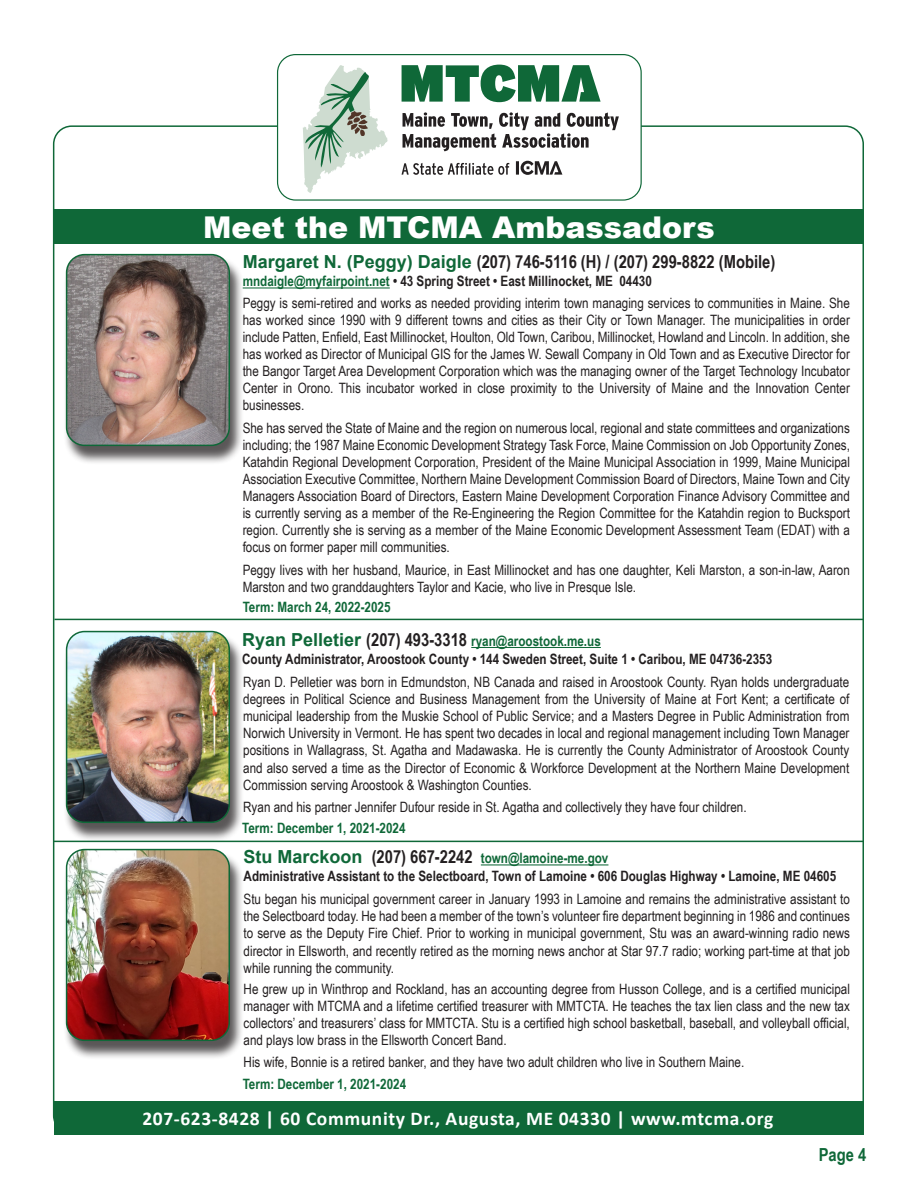
<style>
.page{position:relative;width:918px;height:1188px;background:#fff}
.page>*{position:absolute;margin:0;border:0;box-sizing:border-box;transform-origin:0 0}
.t1{font:900 30px "Arial";color:#fff}
.t2{font:700 19.5px "Calibri";letter-spacing:.03em;color:#fff}
.t3{font:700 18px "Arial Narrow";color:#231f20}
.t4{font:700 18px "Arial Narrow";color:#0f6838}
.t5{font:14.25px/17.1px "Arial Narrow";color:#231f20;text-align:justify}
.t6{font:700 14.25px "Arial Narrow";color:#231f20}
.t7{font:700 14.25px "Arial Narrow";color:#0f6838}
.s1{font-family:"Arial";color:#0f6838}
.s2{color:#0f6838}
.s3{font-family:"Arial";font-size:18px}
.s4{font-size:18px;color:#231f20}
</style>
<div class="page">
<div style="left:54px;top:1101px;width:810px;height:34px;background:#0f6838"></div>
<div style="left:54px;top:209px;width:810px;height:35px;background:#0f6838"></div>
<hr style="left:243px;top:287px;width:147px;height:2px;background:#0f6838">
<div style="left:63px;top:256px;width:180px;height:209px;background:#231f20;opacity:.75"></div>
<img style="left:67px;top:255px;width:162px;height:190px">
<div style="left:66px;top:254px;width:164px;height:192px;border:2px solid #0f6838;border-radius:18px"></div>
<hr style="left:54px;top:619px;width:810px;height:1px;background:#0f6838">
<hr style="left:481px;top:864px;width:127px;height:1px;background:#0f6838">
<div style="left:63px;top:851px;width:180px;height:209px;background:#231f20;opacity:.75"></div>
<img style="left:67px;top:850px;width:162px;height:190px">
<div style="left:66px;top:849px;width:164px;height:192px;border:2px solid #0f6838;border-radius:18px"></div>
<hr style="left:54px;top:841px;width:810px;height:1px;background:#0f6838">
<svg style="left:403px;top:112px;width:216px;height:39px"></svg>
<svg style="left:516px;top:161px;width:46px;height:14px"></svg>
<svg style="left:402px;top:163px;width:107px;height:12px"></svg>
<svg style="left:402px;top:65px;width:199px;height:37px"></svg>
<svg style="left:303px;top:65px;width:85px;height:128px"></svg>
<div style="left:277px;top:54px;width:365px;height:147px;border:1px solid #0f6838;border-radius:18px"></div>
<div style="left:63px;top:633px;width:180px;height:209px;background:#231f20;opacity:.75"></div>
<img style="left:67px;top:632px;width:162px;height:190px">
<div style="left:66px;top:631px;width:164px;height:192px;border:2px solid #0f6838;border-radius:18px"></div>
<hr style="left:471px;top:647px;width:130px;height:1px;background:#0f6838">
<p class="t1" style="left:203px;top:205px;width:513px">Meet the MTCMA Ambassadors</p>
<p class="t3" style="left:243px;top:249px;width:534px"><span class="s1">Margaret N. (Peggy) Daigle</span> (207) 746-5116 (H) / (207) 299-8822 (Mobile)</p>
<p class="t6" style="left:243px;top:271px;width:411px"><span class="s2">mndaigle@myfairpoint.net</span> • 43 Spring Street • East Millinocket, ME 04430</p>
<p class="t5" style="left:243px;top:293px;width:609px">Peggy is semi-retired and works as needed providing interim town managing services to communities in Maine. She has worked since 1990 with 9 different towns and cities as their City or Town Manager. The municipalities in order include Patten, Enfield, East Millinocket, Houlton, Old Town, Caribou, Millinocket, Howland and Lincoln. In addition, she has worked as Director of Municipal GIS for the James W. Sewall Company in Old Town and as Executive Director for the Bangor Target Area Development Corporation which was the managing owner of the Target Technology Incubator Center in Orono. This incubator worked in close proximity to the University of Maine and the Innovation Center businesses.</p>
<p class="t5" style="left:243px;top:419px;width:609px">She has served the State of Maine and the region on numerous local, regional and state committees and organizations including; the 1987 Maine Economic Development Strategy Task Force, Maine Commission on Job Opportunity Zones, Katahdin Regional Development Corporation, President of the Maine Municipal Association in 1999, Maine Municipal Association Executive Committee, Northern Maine Development Commission Board of Directors, Maine Town and City Managers Association Board of Directors, Eastern Maine Development Corporation Finance Advisory Committee and is currently serving as a member of the Re-Engineering the Region Committee for the Katahdin region to Bucksport region. Currently she is serving as a member of the Maine Economic Development Assessment Team (EDAT) with a focus on former paper mill communities.</p>
<p class="t5" style="left:243px;top:561px;width:609px">Peggy lives with her husband, Maurice, in East Millinocket and has one daughter, Keli Marston, a son-in-law, Aaron<br>Marston and two granddaughters Taylor and Kacie, who live in Presque Isle.</p>
<p class="t7" style="left:243px;top:596px;width:149px">Term: March 24, 2022-2025</p>
<p class="t7" style="left:242px;top:630px;width:360px"><span class="s3">Ryan Pelletier</span> <span class="s4">(207) 493-3318</span> ryan@aroostook.me.us</p>
<p class="t6" style="left:242px;top:648px;width:532px">County Administrator, Aroostook County • 144 Sweden Street, Suite 1 • Caribou, ME 04736-2353</p>
<p class="t5" style="left:243px;top:673px;width:608px">Ryan D. Pelletier was born in Edmundston, NB Canada and raised in Aroostook County. Ryan holds undergraduate degrees in Political Science and Business Management from the University of Maine at Fort Kent; a certificate of municipal leadership from the Muskie School of Public Service; and a Masters Degree in Public Administration from Norwich University in Vermont. He has spent two decades in local and regional management including Town Manager positions in Wallagrass, St. Agatha and Madawaska. He is currently the County Administrator of Aroostook County and also served a time as the Director of Economic &amp; Workforce Development at the Northern Maine Development Commission serving Aroostook &amp; Washington Counties.</p>
<p class="t5" style="left:243px;top:798px;width:505px">Ryan and his partner Jennifer Dufour reside in St. Agatha and collectively they have four children.</p>
<p class="t7" style="left:242px;top:818px;width:165px">Term: December 1, 2021-2024</p>
<p class="t7" style="left:244px;top:848px;width:366px"><span class="s3">Stu Marckoon</span> <span class="s4">(207) 667-2242</span> town@lamoine-me.gov</p>
<p class="t6" style="left:244px;top:866px;width:594px">Administrative Assistant to the Selectboard, Town of Lamoine • 606 Douglas Highway • Lamoine, ME 04605</p>
<p class="t5" style="left:244px;top:890px;width:608px">Stu began his municipal government career in January 1993 in Lamoine and remains the administrative assistant to the Selectboard today. He had been a member of the town’s volunteer fire department beginning in 1986 and continues to serve as the Deputy Fire Chief. Prior to working in municipal government, Stu was an award-winning radio news director in Ellsworth, and recently retired as the morning news anchor at Star 97.7 radio; working part-time at that job while running the community.</p>
<p class="t5" style="left:244px;top:980px;width:608px">He grew up in Winthrop and Rockland, has an accounting degree from Husson College, and is a certified municipal manager with MTCMA and a lifetime certified treasurer with MMTCTA. He teaches the tax lien class and the new tax collectors’ and treasurers’ class for MMTCTA. Stu is a certified high school basketball, baseball, and volleyball official, and plays low brass in the Ellsworth Concert Band.</p>
<p class="t5" style="left:244px;top:1053px;width:502px">His wife, Bonnie is a retired banker, and they have two adult children who live in Southern Maine.</p>
<p class="t7" style="left:243px;top:1074px;width:165px">Term: December 1, 2021-2024</p>
<p class="t2" style="left:142px;top:1104px;width:632px">207-623-8428 | 60 Community Dr., Augusta, ME 04330 | www.mtcma.org</p>
<p class="t4" style="left:819px;top:1141px;width:49px">Page 4</p>
</div>
